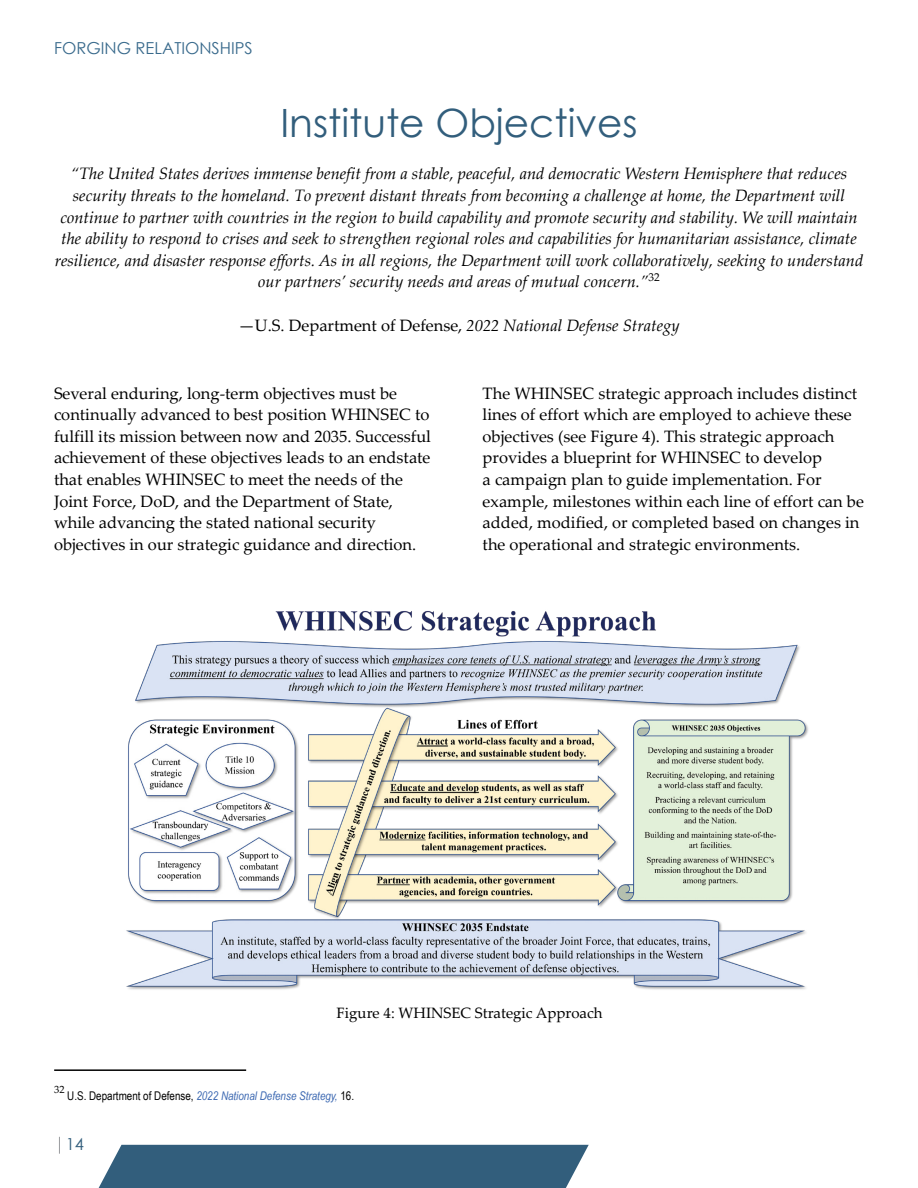
<style>
.page{position:relative;width:918px;height:1188px;background:#fff}
.page>*{position:absolute;margin:0;border:0;box-sizing:border-box;transform-origin:0 0}
.t1{font:39px "Century Gothic";color:#325e7c}
.t2{font:16.5px/21.6px "Palatino Linotype";color:#000}
.t3{font:italic 16.5px/21.6px "Palatino Linotype";color:#000;text-align:center}
.t4{font:16.5px "Century Gothic";color:#396a8c}
.t5{font:16.5px "Century Gothic";color:#325e7c}
.t6{font:15px "Palatino Linotype";color:#000}
.t7{font:italic 12px "Arial Narrow";color:#3d69b2}
.t8{font:10.5px "Palatino Linotype";color:#000}
.s1{font-style:normal}
.s2{font-style:normal;color:#000}
</style>
<div class="page">
<div style="left:98px;top:1145px;width:491px;height:43px;background:#325e7c"></div>
<svg style="left:59px;top:1137px;width:1px;height:17px"></svg>
<img style="left:126px;top:611px;width:682px;height:379px">
<hr style="left:54px;top:1069px;width:192px;height:2px;background:#000">
<p class="t4" style="left:54px;top:37px;width:200px">FORGING RELATIONSHIPS</p>
<h1 class="t1" style="left:280px;top:96px;width:359px">Institute Objectives</h1>
<p class="t3" style="left:55px;top:162px;width:810px">“The United States derives immense benefit from a stable, peaceful, and democratic Western Hemisphere that reduces security threats to the homeland. To prevent distant threats from becoming a challenge at home, the Department will continue to partner with countries in the region to build capability and promote security and stability. We will maintain the ability to respond to crises and seek to strengthen regional roles and capabilities for humanitarian assistance, climate resilience, and disaster response efforts. As in all regions, the Department will work collaboratively, seeking to understand our partners’ security needs and areas of mutual concern.”<sup>32</sup></p>
<p class="t3" style="left:238px;top:314px;width:443px"><span class="s1">—U.S. Department of Defense,</span> 2022 National Defense Strategy</p>
<p class="t2" style="left:54px;top:382px;width:379px">Several enduring, long-term objectives must be continually advanced to best position WHINSEC to fulfill its mission between now and 2035. Successful achievement of these objectives leads to an endstate that enables WHINSEC to meet the needs of the Joint Force, DoD, and the Department of State, while advancing the stated national security objectives in our strategic guidance and direction.</p>
<p class="t2" style="left:483px;top:382px;width:383px">The WHINSEC strategic approach includes distinct lines of effort which are employed to achieve these objectives (see Figure 4). This strategic approach provides a blueprint for WHINSEC to develop<br>a campaign plan to guide implementation. For example, milestones within each line of effort can be added, modified, or completed based on changes in the operational and strategic environments.</p>
<p class="t6" style="left:337px;top:1003px;width:267px">Figure 4: WHINSEC Strategic Approach</p>
<p class="t8" style="left:54px;top:1082px;width:12px">32</p>
<p class="t7" style="left:67px;top:1088px;width:288px"><span class="s2">U.S. Department of Defense,</span> 2022 National Defense Strategy, <span class="s2">16.</span></p>
<p class="t5" style="left:66px;top:1133px;width:20px">14</p>
</div>
